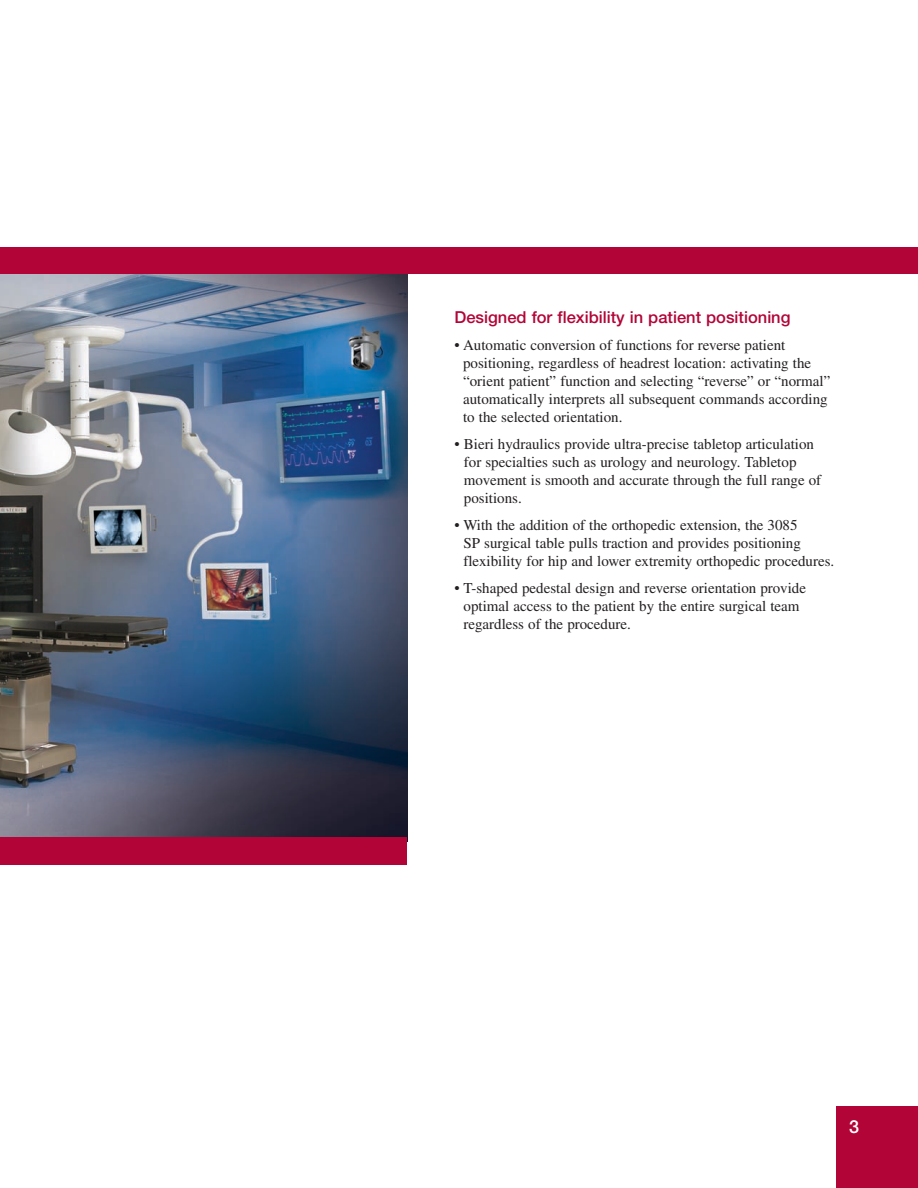
<style>
.page{position:relative;width:918px;height:1188px;background:#fff}
.page>*{position:absolute;margin:0;border:0;box-sizing:border-box;transform-origin:0 0}
.t1{font:500 18px "Helvetica Neue";color:#fff}
.t2{font:500 16.5px "Helvetica Neue";color:#b30437}
.t3{font:15px/18px "Times";color:#231f20}
</style>
<div class="page">
<img style="left:0;top:274px;width:407px;height:563px">
<div style="left:0;top:248px;width:918px;height:26px;background:#b30437"></div>
<div style="left:0;top:837px;width:407px;height:27px;background:#b30437"></div>
<div style="left:836px;top:1106px;width:82px;height:82px;background:#b30437"></div>
<p class="t2" style="left:454px;top:312px;width:338px">Designed for flexibility in patient positioning</p>
<p class="t3" style="left:463px;top:338px;width:369px;text-indent:-9px">• Automatic conversion of functions for reverse patient positioning, regardless of headrest location: activating the “orient patient” function and selecting “reverse” or “normal” automatically interprets all subsequent commands according to the selected orientation.</p>
<p class="t3" style="left:464px;top:437px;width:359px;text-indent:-9px">• Bieri hydraulics provide ultra-precise tabletop articulation for specialties such as urology and neurology. Tabletop movement is smooth and accurate through the full range of positions.</p>
<p class="t3" style="left:463px;top:518px;width:372px;text-indent:-9px">• With the addition of the ortho pedic extension, the 3085<br>SP surgical table pulls traction and provides positioning flexibility for hip and lower extremity orthopedic procedures.</p>
<p class="t3" style="left:464px;top:581px;width:344px;text-indent:-9px">• T-shaped pedestal design and reverse orientation provide optimal access to the patient by the entire surgical team regardless of the procedure.</p>
<p class="t1" style="left:849px;top:1120px;width:12px">3</p>
</div>
